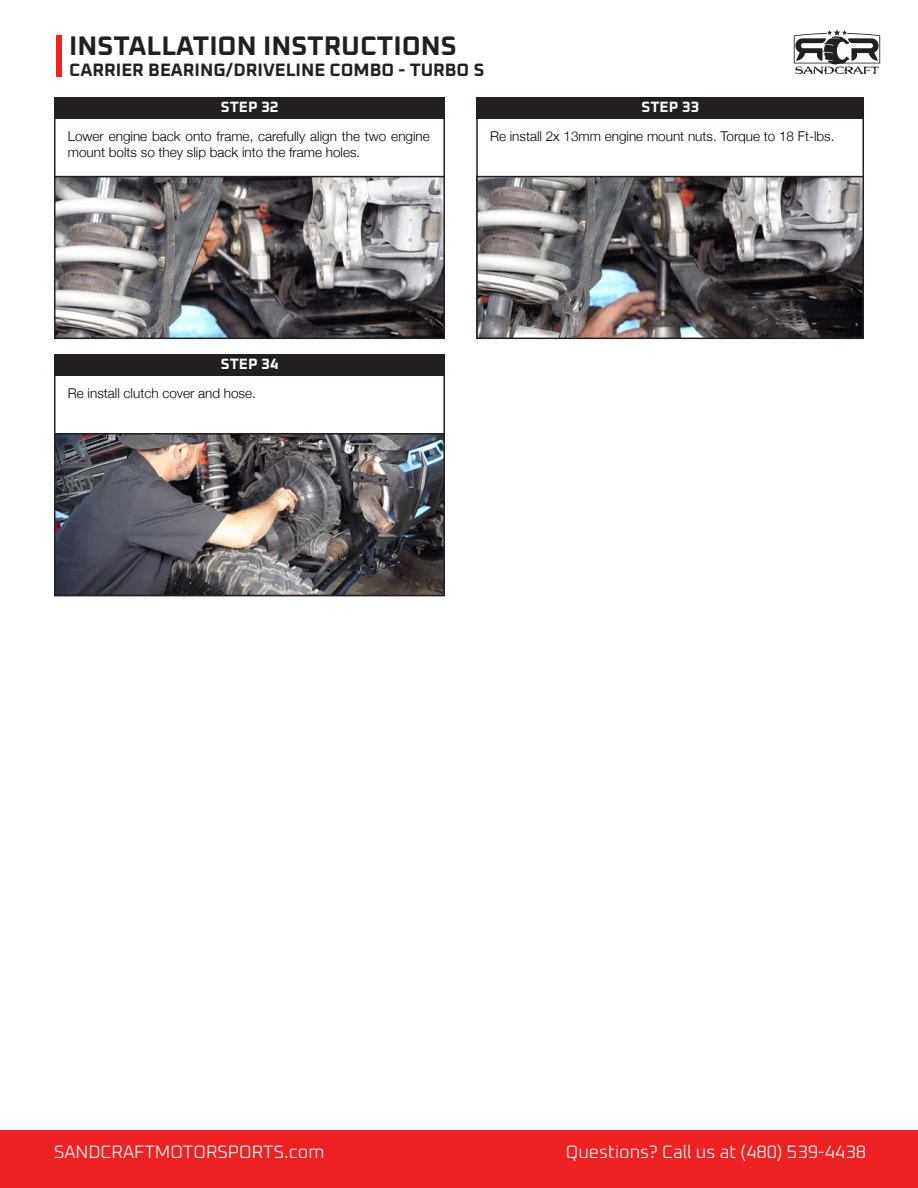
<style>
.page{position:relative;width:918px;height:1188px;background:#fff}
.page>*{position:absolute;margin:0;border:0;box-sizing:border-box;transform-origin:0 0}
.t1{font:700 27px "Oxanium";color:#231f20}
.Copy_-_Main_-_White{font:300 18px "Oxanium";color:#fff}
.t2{font:700 18px "Oxanium";color:#231f20}
.t3{font:700 15px "Oxanium";color:#fff}
.Copy_-_Main_-_White-2{font:300 13.5px/16.2px "Helvetica Neue";color:#000}
</style>
<div class="page">
<div style="left:56px;top:36px;width:5px;height:41px;background:#ee2123"></div>
<svg style="left:794px;top:29px;width:86px;height:45px"></svg>
<div style="left:0;top:1131px;width:918px;height:57px;background:#ee2123"></div>
<div style="left:476px;top:97px;width:388px;height:21px;background:#231f20"></div>
<div style="left:54px;top:354px;width:391px;height:22px;background:#231f20"></div>
<div style="left:54px;top:97px;width:391px;height:21px;background:#231f20"></div>
<img style="left:479px;top:179px;width:382px;height:157px">
<div style="left:476px;top:176px;width:388px;height:163px;border:2px solid #231f20"></div>
<img style="left:57px;top:436px;width:385px;height:157px">
<div style="left:54px;top:433px;width:391px;height:163px;border:2px solid #231f20"></div>
<img style="left:57px;top:179px;width:385px;height:157px">
<div style="left:54px;top:176px;width:391px;height:163px;border:2px solid #231f20"></div>
<p class="t1" style="left:69px;top:28px;width:389px">INSTALLATION INSTRUCTIONS</p>
<p class="t2" style="left:69px;top:58px;width:416px">CARRIER BEARING/DRIVELINE COMBO - TURBO S</p>
<p class="t3" style="left:221px;top:97px;width:59px">STEP 32</p>
<p class="t3" style="left:642px;top:97px;width:59px">STEP 33</p>
<p class="Copy_-_Main_-_White-2" style="left:68px;top:127px;width:363px">Lower engine back onto frame, carefully align the two engine mount bolts so they slip back into the frame holes.</p>
<p class="Copy_-_Main_-_White-2" style="left:490px;top:127px;width:346px">Re install 2x 13mm engine mount nuts. Torque to 18 Ft-lbs.</p>
<p class="t3" style="left:221px;top:355px;width:59px">STEP 34</p>
<p class="Copy_-_Main_-_White-2" style="left:68px;top:384px;width:190px">Re install clutch cover and hose.</p>
<p class="Copy_-_Main_-_White" style="left:54px;top:1140px;width:272px">SANDCRAFTMOTORSPORTS.com</p>
<p class="Copy_-_Main_-_White" style="left:566px;top:1140px;width:302px">Questions? Call us at (480) 539-4438</p>
</div>
